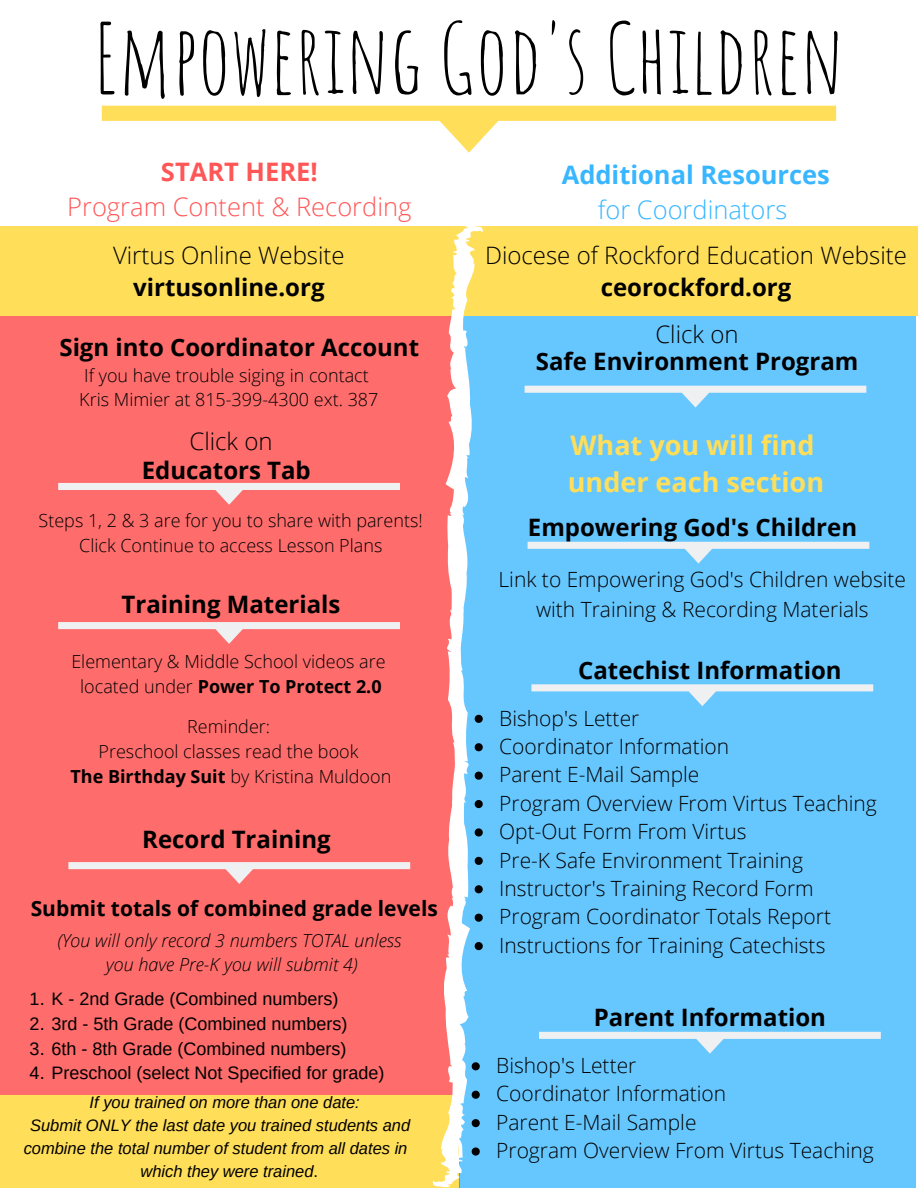
<style>
.page{position:relative;width:918px;height:1188px;background:#fff}
.page>*{position:absolute;margin:0;border:0;box-sizing:border-box;transform-origin:0 0}
.t1{font:96px "Amatic SC";color:#000}
.t2{font:700 27px/37.2px "Open Sans";color:#ffde59}
.t3{font:300 25.5px "Open Sans";color:#ff5757}
.t4{font:700 25.5px "Open Sans";color:#38b6ff}
.t5{font:300 25.5px "Open Sans";color:#38b6ff}
.t6{font:700 25.5px "Open Sans";color:#ff5757}
.t7{font:700 24px "Open Sans";color:#000}
.t8{font:300 24px "Open Sans";color:#000}
.t9{font:300 21px/28.3px "Open Sans";color:#000}
.t10{font:700 21px "Open Sans";color:#000}
.t11{font:300 18px/24.8px "Open Sans";color:#000;text-align:center}
.t12{font:18px "Arimo";color:#000}
.t13{font:italic 300 18px/24.8px "Open Sans";color:#000;text-align:center}
.t14{font:italic 16.5px "Arimo";color:#000}
.s1{font-weight:700}
.s2{font-style:normal}
</style>
<div class="page">
<div style="left:0;top:227px;width:918px;height:89px;background:#ffde59"></div>
<svg style="left:102px;top:106px;width:734px;height:47px"></svg>
<div style="left:456px;top:316px;width:460px;height:871px;background:#66c7ff"></div>
<svg style="left:525px;top:386px;width:341px;height:22px"></svg>
<svg style="left:528px;top:542px;width:341px;height:22px"></svg>
<svg style="left:531px;top:684px;width:342px;height:22px"></svg>
<svg style="left:539px;top:1032px;width:342px;height:22px"></svg>
<div style="left:0;top:316px;width:460px;height:871px;background:#ff6c6c"></div>
<div style="left:0;top:1095px;width:459px;height:93px;background:#ffde59"></div>
<svg style="left:58px;top:483px;width:342px;height:22px"></svg>
<svg style="left:58px;top:622px;width:342px;height:22px"></svg>
<svg style="left:68px;top:862px;width:342px;height:22px"></svg>
<svg style="left:432px;top:226px;width:51px;height:962px"></svg>
<h1 class="t1" style="left:94px;top:-4px;width:752px">Empowering God's Children</h1>
<p class="t6" style="left:161px;top:154px;width:158px">START HERE!</p>
<p class="t3" style="left:67px;top:189px;width:346px">Program Content &amp; Recording</p>
<p class="t8" style="left:113px;top:238px;width:233px">Virtus Online Website</p>
<p class="t7" style="left:133px;top:271px;width:193px">virtusonline.org</p>
<p class="t7" style="left:59px;top:331px;width:361px">Sign into Coordinator Account</p>
<p class="t11" style="left:79px;top:362px;width:301px;text-align:left">If you have trouble siging in contact<br>Kris Mimier at 815-399-4300 ext. 387</p>
<p class="t8" style="left:189px;top:425px;width:85px">Click on</p>
<p class="t7" style="left:142px;top:453px;width:171px">Educators Tab</p>
<p class="t11" style="left:39px;top:508px;width:386px">Steps 1, 2 &amp; 3 are for you to share with parents!<br>Click Continue to access Lesson Plans</p>
<p class="t7" style="left:122px;top:587px;width:220px">Training Materials</p>
<p class="t11" style="left:71px;top:649px;width:316px">Elementary &amp; Middle School videos are located under <span class="s1">Power To Protect 2.0</span></p>
<p class="t11" style="left:71px;top:714px;width:322px">Reminder:<br>Preschool classes read the book<br><span class="s1">The Birthday Suit</span> by Kristina Muldoon</p>
<p class="t7" style="left:142px;top:823px;width:190px">Record Training</p>
<p class="t10" style="left:31px;top:894px;width:409px">Submit totals of combined grade levels</p>
<p class="t13" style="left:57px;top:927px;width:345px">(You will only record 3 numbers TOTAL unless you have Pre-K you will submit 4)</p>
<p class="t12" style="left:30px;top:989px;width:310px">1. K - 2nd Grade (Combined numbers)</p>
<p class="t12" style="left:30px;top:1014px;width:319px">2. 3rd - 5th Grade (Combined numbers)</p>
<p class="t12" style="left:30px;top:1038px;width:318px">3. 6th - 8th Grade (Combined numbers)</p>
<p class="t12" style="left:30px;top:1063px;width:356px">4. Preschool (select Not Specified for grade)</p>
<p class="t14" style="left:90px;top:1094px;width:272px">If you trained on more than one date:</p>
<p class="t14" style="left:30px;top:1116px;width:382px">Submit ONLY the last date you trained students and</p>
<p class="t14" style="left:24px;top:1139px;width:385px">combine the total number of student from all dates in</p>
<p class="t14" style="left:140px;top:1162px;width:179px">which they were trained<span class="s2">.</span></p>
<p class="t4" style="left:562px;top:157px;width:270px">Additional Resources</p>
<p class="t5" style="left:598px;top:192px;width:191px">for Coordinators</p>
<p class="t8" style="left:485px;top:238px;width:423px">Diocese of Rockford Education Website</p>
<p class="t7" style="left:601px;top:271px;width:192px">ceorockford.org</p>
<p class="t8" style="left:655px;top:318px;width:85px">Click on</p>
<p class="t7" style="left:536px;top:344px;width:324px">Safe Environment Program</p>
<p class="t2" style="left:568px;top:426px;width:258px">What you will find under each section</p>
<p class="t7" style="left:528px;top:511px;width:331px">Empowering God's Children</p>
<p class="t9" style="left:499px;top:565px;width:409px;line-height:29.2px;text-align:center">Link to Empowering God's Children website with Training &amp; Recording Materials</p>
<p class="t7" style="left:578px;top:653px;width:265px">Catechist Information</p>
<p class="t9" style="left:499px;top:703px;width:379px">Bishop's Letter<br>Coordinator Information<br>Parent E-Mail Sample<br>Program Overview From Virtus Teaching<br>Opt-Out Form From Virtus<br>Pre-K Safe Environment Training<br>Instructor's Training Record Form<br>Program Coordinator Totals Report<br>Instructions for Training Catechists</p>
<p class="t7" style="left:594px;top:1001px;width:234px">Parent Information</p>
<p class="t9" style="left:496px;top:1051px;width:379px">Bishop's Letter<br>Coordinator Information<br>Parent E-Mail Sample<br>Program Overview From Virtus Teaching</p>
</div>
